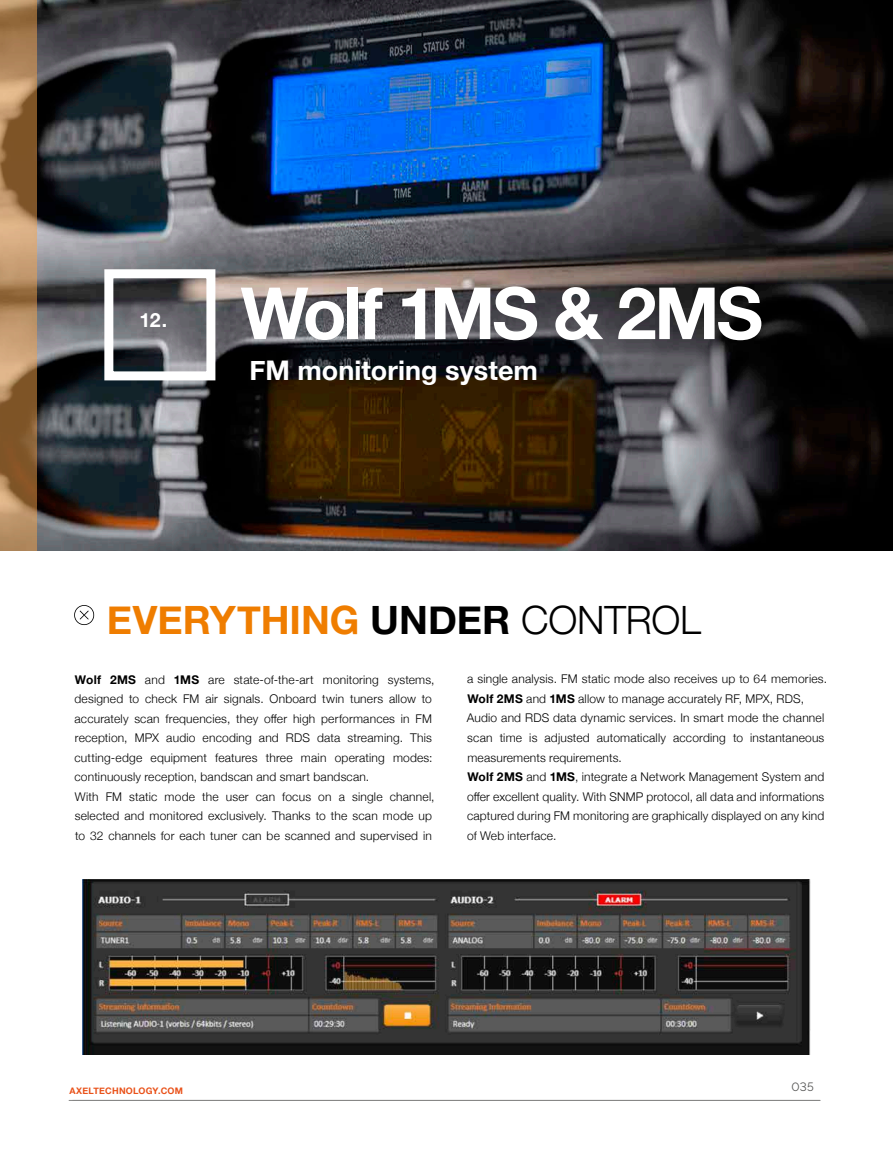
<style>
.page{position:relative;width:893px;height:1149px;background:#fff}
.page>*{position:absolute;margin:0;border:0;box-sizing:border-box;transform-origin:0 0}
.t1{font:700 72px "Helvetica Neue";letter-spacing:-.045em;color:#fff}
.t2{font:700 39px "Helvetica Neue";color:#ef7d00}
.t3{font:700 27px "Helvetica Neue";color:#fff}
.t4{font:700 19.5px "Helvetica Neue";color:#fff}
.t5{font:300 12px/19.5px "Helvetica Neue";letter-spacing:.015em;color:#000}
.t6{font:12px "Raleway";color:#565655}
.t7{font:700 9px "Helvetica Neue";letter-spacing:.025em;color:#e9521a}
.s1{color:#000}
.s2{font-weight:300;color:#000}
.s3{font-weight:700}
</style>
<div class="page">
<hr style="left:69px;top:1099px;width:751px;height:1px;background:#878786">
<img style="left:37px;top:0;width:856px;height:550px">
<svg style="left:74px;top:605px;width:20px;height:20px"></svg>
<div style="left:104px;top:269px;width:111px;height:111px;border:9px solid #fff"></div>
<svg style="left:0;top:0;width:37px;height:550px"></svg>
<img style="left:82px;top:879px;width:728px;height:175px">
<h3 class="t4" style="left:139px;top:305px;width:29px">12.</h3>
<h1 class="t1" style="left:241px;top:257px;width:524px">Wolf 1MS &amp; 2MS</h1>
<h3 class="t3" style="left:250px;top:349px;width:290px">FM monitoring system</h3>
<h2 class="t2" style="left:107px;top:589px;width:596px">EVERYTHING <span class="s1">UNDER</span> <span class="s2">CONTROL</span></h2>
<p class="t5" style="left:74px;top:668px;width:362px"><span class="s3">Wolf 2MS</span> and <span class="s3">1MS</span> are state-of-the-art monitoring systems, designed to check FM air signals. Onboard twin tuners allow to accurately scan frequencies, they offer high performances in FM reception, MPX audio encoding and RDS data streaming. This cutting-edge equipment features three main operating modes: continuously reception, bandscan and smart bandscan.<br>With FM static mode the user can focus on a single channel, selected and monitored exclusively. Thanks to the scan mode up to 32 channels for each tuner can be scanned and supervised in</p>
<p class="t5" style="left:467px;top:668px;width:362px">a single analysis. FM static mode also receives up to 64 memories.<br><span class="s3">Wolf 2MS</span> and <span class="s3">1MS</span> allow to manage accurately RF, MPX, RDS, Audio and RDS data dynamic services. In smart mode the channel scan time is adjusted automatically according to instantaneous measurements requirements.<br><span class="s3">Wolf 2MS</span> and <span class="s3">1MS</span>, integrate a Network Management System and offer excellent quality. With SNMP protocol, all data and informations captured during FM monitoring are graphically displayed on any kind of Web interface.</p>
<p class="t7" style="left:69px;top:1083px;width:115px">AXELTECHNOLOGY.COM</p>
<p class="t6" style="left:791px;top:1079px;width:24px">035</p>
</div>
